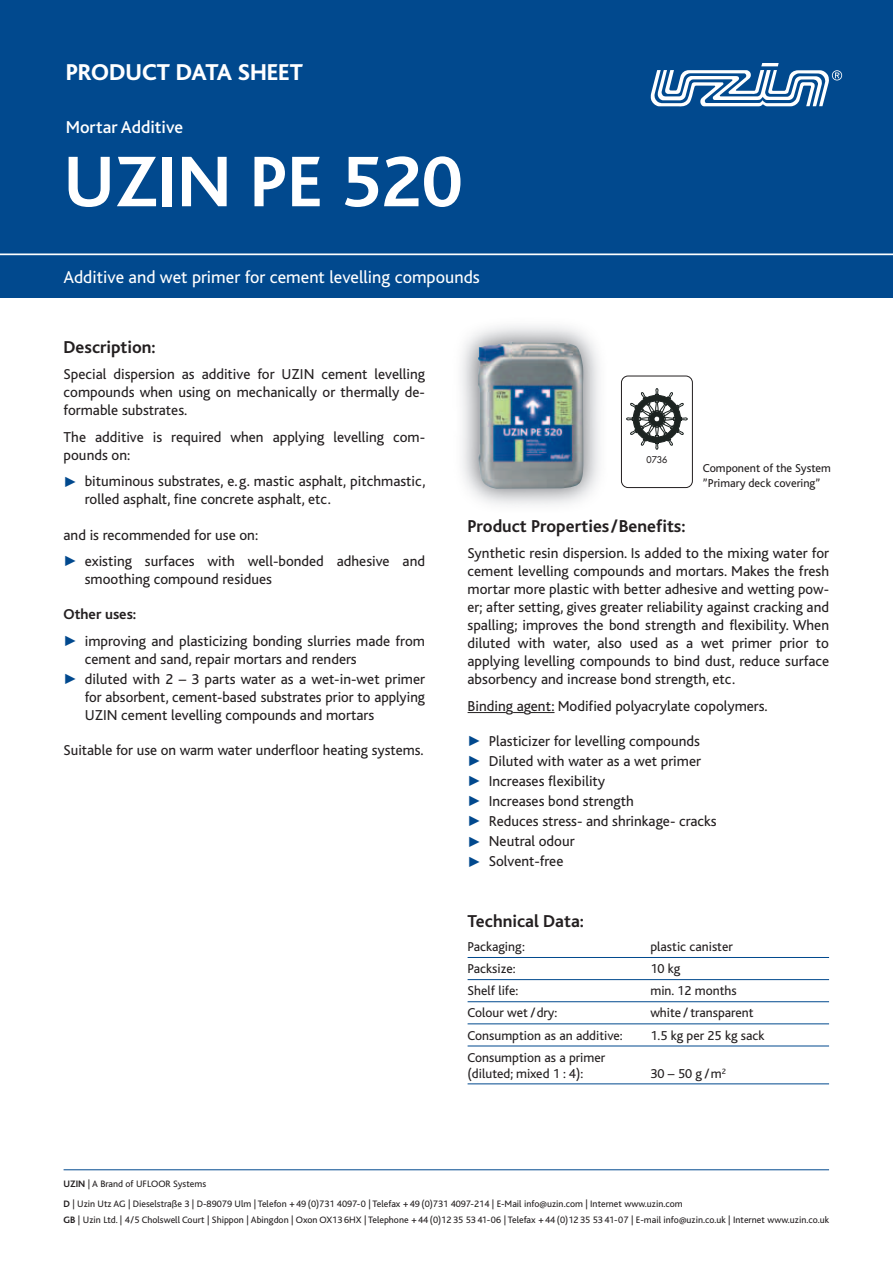
<style>
.page{position:relative;width:893px;height:1263px;background:#fff}
.page>*{position:absolute;margin:0;border:0;box-sizing:border-box;transform-origin:0 0}
.t1{font:700 75px "Bliss";color:#fff}
.t2{font:800 24px "Bliss";color:#fff}
.t3{font:700 18px "Bliss";color:#231f20}
.t4{font:18px "Bliss";color:#fff}
.t5{font:500 18px "Bliss";color:#fff}
.t6{font:15px/18px "Bliss";color:#231f20}
.t7{font:700 15px "Bliss";color:#231f20}
.t8{font:13.5px/15.8px "Bliss";color:#231f20}
.t9{font:12px/15px "Bliss";color:#231f20}
.t10{font:9.75px/20px "Bliss";color:#231f20}
.t11{font:9px "Futura";color:#231f20}
.s1{color:#01498e}
.s2{font-weight:700}
</style>
<div class="page">
<img style="left:461px;top:326px;width:166px;height:179px">
<img style="left:478px;top:341px;width:105px;height:148px">
<div style="left:0;top:0;width:892px;height:298px;background:#01498e"></div>
<svg style="left:651px;top:63px;width:191px;height:44px"></svg>
<hr style="left:468px;top:712px;width:38px;height:1px;background:#231f20">
<svg style="left:531px;top:712px;width:23px;height:1px"></svg>
<hr style="left:468px;top:957px;width:361px;height:1px;background:#01498e">
<hr style="left:468px;top:979px;width:361px;height:1px;background:#01498e">
<hr style="left:468px;top:1001px;width:361px;height:1px;background:#01498e">
<hr style="left:468px;top:1023px;width:361px;height:1px;background:#01498e">
<hr style="left:468px;top:1046px;width:361px;height:1px;background:#01498e">
<hr style="left:468px;top:1083px;width:361px;height:1px;background:#01498e">
<hr style="left:0;top:254px;width:892px;height:1px;background:#fff">
<hr style="left:64px;top:1169px;width:765px;height:1px;background:#01498e">
<div style="left:621px;top:376px;width:72px;height:112px;background:#fff;border:1px solid #231f20;border-radius:7px"></div>
<svg style="left:626px;top:388px;width:61px;height:62px"></svg>
<h2 class="t2" style="left:66px;top:63px;width:239px">PRODUCT DATA SHEET</h2>
<p class="t5" style="left:66px;top:121px;width:119px">Mortar Additive</p>
<h1 class="t1" style="left:64px;top:153px;width:400px">UZIN PE 520</h1>
<p class="t4" style="left:64px;top:270px;width:418px">Additive and wet primer for cement levelling compounds</p>
<p class="t3" style="left:64px;top:340px;width:94px">Description:</p>
<p class="t6" style="left:64px;top:367px;width:363px;text-align:justify">Special dispersion as additive for UZIN cement levelling compounds when using on mechanically or thermally de - formable substrates.</p>
<p class="t6" style="left:64px;top:429px;width:363px">The additive is required when applying levelling com&shy;pounds on:</p>
<p class="t6" style="left:85px;top:474px;width:342px;text-indent:-21px"><span class="s1">✓</span> bituminous substrates, e.g. mastic asphalt, pitchmastic, rolled asphalt, fine concrete asphalt, etc.</p>
<p class="t6" style="left:64px;top:527px;width:196px">and is recommended for use on:</p>
<p class="t6" style="left:85px;top:553px;width:342px;text-indent:-21px"><span class="s1">✓</span> existing surfaces with well-bonded adhesive and smoothing compound residues</p>
<p class="t7" style="left:64px;top:608px;width:74px">Other uses:</p>
<p class="t6" style="left:85px;top:633px;width:342px;text-indent:-21px"><span class="s1">✓</span> improving and plasticizing bonding slurries made from cement and sand, repair mortars and renders</p>
<p class="t6" style="left:85px;top:671px;width:342px;text-align:justify;text-indent:-21px"><span class="s1">✓</span> diluted with 2 – 3 parts water as a wet-in-wet primer for absorbent, cement-based substrates prior to applying UZIN cement levelling compounds and mortars</p>
<p class="t6" style="left:64px;top:742px;width:362px">Suitable for use on warm water underfloor heating systems.</p>
<p class="t11" style="left:646px;top:455px;width:22px">0736</p>
<p class="t9" style="left:703px;top:462px;width:130px">Component of the System ”Primary deck covering”</p>
<p class="t3" style="left:468px;top:519px;width:219px">Product Properties/Benefits:</p>
<p class="t6" style="left:468px;top:546px;width:363px;text-align:justify">Synthetic resin dispersion. Is added to the mixing water for cement levelling compounds and mortars. Makes the fresh mortar more plastic with better adhesive and wetting pow&shy;er; after setting, gives greater reliability against cracking and spalling; improves the bond strength and flexibility. When diluted with water, also used as a wet primer prior to applying levelling compounds to bind dust, reduce surface absorbency and increase bond strength, etc.</p>
<p class="t6" style="left:468px;top:698px;width:302px">Binding agent: Modified polyacrylate copolymers.</p>
<p class="t6" style="left:468px;top:733px;width:234px"><span class="s1">✓</span> Plasticizer for levelling compounds</p>
<p class="t6" style="left:468px;top:753px;width:235px"><span class="s1">✓</span> Diluted with water as a wet primer</p>
<p class="t6" style="left:468px;top:773px;width:139px"><span class="s1">✓</span> Increases flexibility</p>
<p class="t6" style="left:468px;top:793px;width:168px"><span class="s1">✓</span> Increases bond strength</p>
<p class="t6" style="left:468px;top:814px;width:251px"><span class="s1">✓</span> Reduces stress- and shrinkage- cracks</p>
<p class="t6" style="left:468px;top:834px;width:109px"><span class="s1">✓</span> Neutral odour</p>
<p class="t6" style="left:468px;top:854px;width:97px"><span class="s1">✓</span> Solvent-free</p>
<p class="t3" style="left:468px;top:914px;width:118px">Technical Data:</p>
<p class="t8" style="left:468px;top:940px;width:59px">Packaging:</p>
<p class="t8" style="left:650px;top:940px;width:84px">plastic canister</p>
<p class="t8" style="left:468px;top:962px;width:49px">Packsize:</p>
<p class="t8" style="left:650px;top:962px;width:31px">10 kg</p>
<p class="t8" style="left:468px;top:984px;width:52px">Shelf life:</p>
<p class="t8" style="left:650px;top:984px;width:88px">min. 12 months</p>
<p class="t8" style="left:468px;top:1006px;width:91px">Colour wet /dry:</p>
<p class="t8" style="left:650px;top:1006px;width:105px">white / transparent</p>
<p class="t8" style="left:468px;top:1029px;width:157px">Consumption as an additive:</p>
<p class="t8" style="left:650px;top:1029px;width:116px">1.5 kg per 25 kg sack</p>
<p class="t8" style="left:468px;top:1051px;width:139px">Consumption as a primer (diluted; mixed 1 : 4):</p>
<p class="t8" style="left:650px;top:1066px;width:77px">30 – 50 g /m<sup>2</sup></p>
<p class="t10" style="left:64px;top:1175px;width:621px"><span class="s2">UZIN</span> | A Brand of UFLOOR Systems<br><span class="s2">D</span> | Uzin Utz AG | Dieselstraße 3 | D-89079 Ulm | Telefon +49 (0)731 4097-0 | Telefax +49 (0)731 4097-214 | E-Mail info@uzin.com | Internet www.uzin.com</p>
<p class="t10" style="left:64px;top:1211px;width:767px"><span class="s2">GB</span> | Uzin Ltd. | 4/5 Cholswell Court | Shippon | Abingdon | Oxon OX13 6HX | Telephone +44 (0)12 35 53 41-06 | Telefax +44 (0)12 35 53 41-07 | E-mail info@uzin.co.uk | Internet www.uzin.co.uk</p>
</div>
